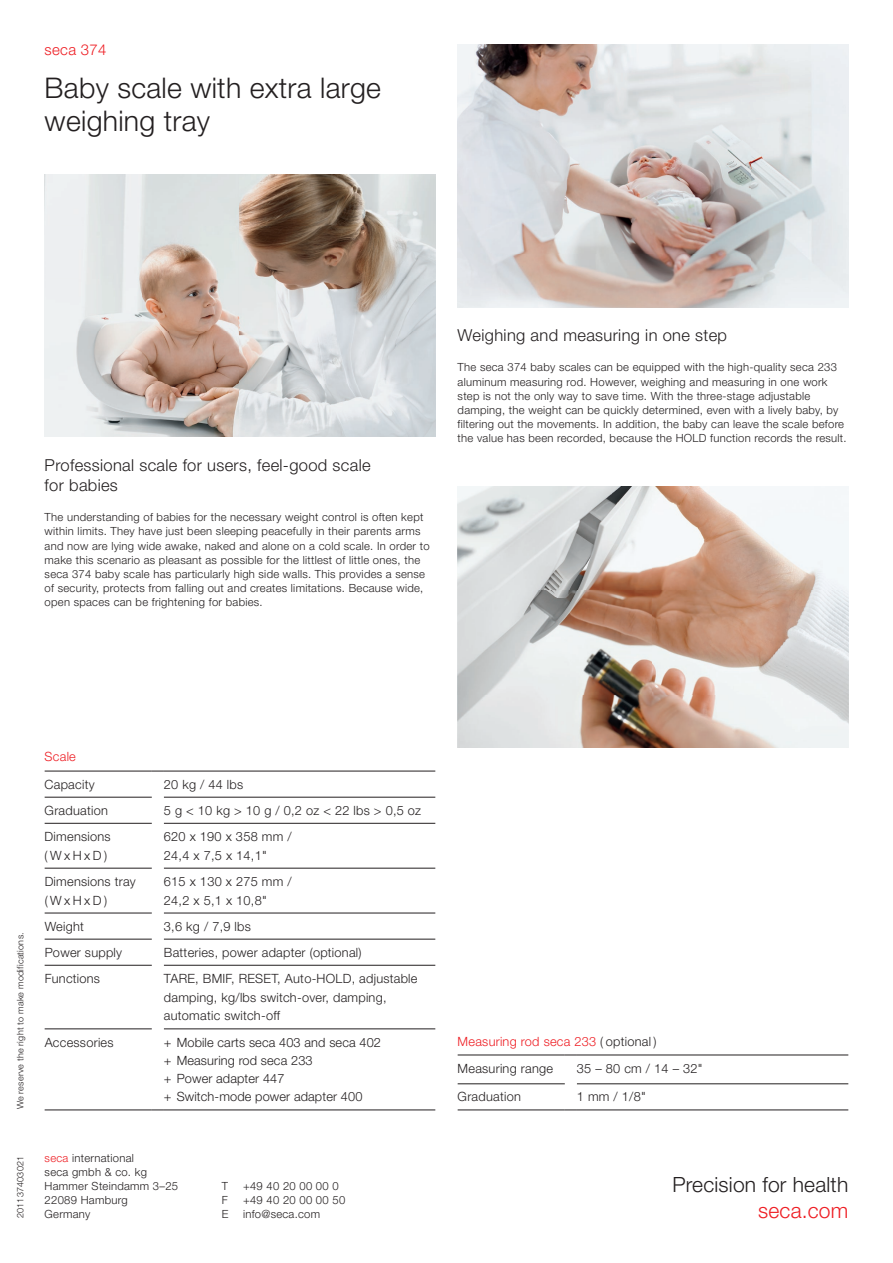
<style>
.page{position:relative;width:893px;height:1263px;background:#fff}
.page>*{position:absolute;margin:0;border:0;box-sizing:border-box;transform-origin:0 0}
.t1{font:300 28.5px/32.7px "secaglobal";letter-spacing:.01em;color:#231f20}
.t2{font:300 21px "secaglobal";letter-spacing:.01em;color:#231f20}
.t3{font:300 21px "secaglobal";letter-spacing:.01em;color:#ee1d23}
.t4{font:300 16.5px/20.7px "secaglobal";letter-spacing:.02em;color:#231f20}
.t5{font:300 15px "secaglobal";letter-spacing:.02em;color:#ee1d23}
.t6{font:300 12.75px/18.8px "secaglobal";letter-spacing:.02em;color:#231f20}
.t7{font:300 12.75px "secaglobal";letter-spacing:.02em;color:#ee1d23}
.t8{font:300 11.25px/14.1px "secaglobal";letter-spacing:.025em;color:#231f20}
.t9{font:300 9px "secaglobal";letter-spacing:.025em;color:#231f20}
.s1{color:#ee1d23}
</style>
<div class="page">
<img style="left:458px;top:45px;width:390px;height:262px">
<img style="left:458px;top:486px;width:390px;height:261px">
<hr style="left:45px;top:797px;width:107px;height:1px;background:#231f20">
<hr style="left:164px;top:797px;width:271px;height:1px;background:#231f20">
<hr style="left:45px;top:823px;width:107px;height:1px;background:#231f20">
<hr style="left:164px;top:823px;width:271px;height:1px;background:#231f20">
<hr style="left:45px;top:868px;width:107px;height:1px;background:#231f20">
<hr style="left:164px;top:868px;width:271px;height:1px;background:#231f20">
<hr style="left:45px;top:913px;width:107px;height:1px;background:#231f20">
<hr style="left:164px;top:913px;width:271px;height:1px;background:#231f20">
<hr style="left:45px;top:939px;width:107px;height:1px;background:#231f20">
<hr style="left:164px;top:939px;width:271px;height:1px;background:#231f20">
<hr style="left:45px;top:965px;width:107px;height:1px;background:#231f20">
<hr style="left:164px;top:965px;width:271px;height:1px;background:#231f20">
<hr style="left:45px;top:1028px;width:107px;height:1px;background:#231f20">
<hr style="left:164px;top:1028px;width:271px;height:1px;background:#231f20">
<hr style="left:45px;top:1110px;width:107px;height:1px;background:#231f20">
<svg style="left:152px;top:1110px;width:12px;height:1px"></svg>
<hr style="left:164px;top:1110px;width:271px;height:1px;background:#231f20">
<hr style="left:45px;top:771px;width:107px;height:1px;background:#231f20">
<svg style="left:152px;top:771px;width:12px;height:1px"></svg>
<hr style="left:164px;top:771px;width:271px;height:1px;background:#231f20">
<img style="left:45px;top:174px;width:390px;height:263px">
<hr style="left:458px;top:1055px;width:107px;height:1px;background:#231f20">
<svg style="left:565px;top:1055px;width:12px;height:1px"></svg>
<hr style="left:577px;top:1055px;width:271px;height:1px;background:#231f20">
<hr style="left:458px;top:1083px;width:107px;height:1px;background:#231f20">
<hr style="left:577px;top:1083px;width:271px;height:1px;background:#231f20">
<hr style="left:458px;top:1110px;width:107px;height:1px;background:#231f20">
<svg style="left:565px;top:1110px;width:12px;height:1px"></svg>
<hr style="left:577px;top:1110px;width:271px;height:1px;background:#231f20">
<h3 class="t5" style="left:45px;top:41px;width:63px">seca 374</h3>
<h1 class="t1" style="left:45px;top:72px;width:338px">Baby scale with extra large weighing tray</h1>
<h3 class="t4" style="left:45px;top:455px;width:327px">Professional scale for users, feel-good scale for babies</h3>
<p class="t8" style="left:45px;top:510px;width:387px">The understanding of babies for the necessary weight control is often kept within limits. They have just been sleeping peacefully in their parents arms and now are lying wide awake, naked and alone on a cold scale. In order to make this scenario as pleasant as possible for the littlest of little ones, the seca 374 baby scale has particularly high side walls. This provides a sense of security, protects from falling out and creates limitations. Because wide, open spaces can be frightening for babies.</p>
<h3 class="t4" style="left:458px;top:325px;width:271px">Weighing and measuring in one step</h3>
<p class="t8" style="left:458px;top:361px;width:390px">The seca 374 baby scales can be equipped with the high-quality seca 233 aluminum measuring rod. However, weighing and measuring in one work step is not the only way to save time. With the three-stage adjustable damping, the weight can be quickly determined, even with a lively baby, by filtering out the movements. In addition, the baby can leave the scale before the value has been recorded, because the HOLD function records the result.</p>
<p class="t9" style="left:15px;top:1109px;width:178px;rotate:-90deg">We reserve the right to make modifications.</p>
<p class="t9" style="left:15px;top:1218px;width:64px;rotate:-90deg">201137403021</p>
<p class="t7" style="left:45px;top:749px;width:33px">Scale</p>
<p class="t6" style="left:45px;top:775px;width:51px">Capacity</p>
<p class="t6" style="left:164px;top:775px;width:81px">20 kg / 44 lbs</p>
<p class="t6" style="left:45px;top:801px;width:65px">Graduation</p>
<p class="t6" style="left:164px;top:801px;width:259px">5 g &lt; 10 kg &gt; 10 g / 0,2 oz &lt; 22 lbs &gt; 0,5 oz</p>
<p class="t6" style="left:45px;top:827px;width:68px">Dimensions (WxHxD)</p>
<p class="t6" style="left:164px;top:827px;width:129px">620 x 190 x 358 mm /<br>24,4 x 7,5 x 14,1"</p>
<p class="t6" style="left:45px;top:872px;width:93px">Dimensions tray (WxHxD)</p>
<p class="t6" style="left:164px;top:872px;width:129px">615 x 130 x 275 mm /<br>24,2 x 5,1 x 10,8"</p>
<p class="t6" style="left:45px;top:917px;width:41px">Weight</p>
<p class="t6" style="left:164px;top:917px;width:88px">3,6 kg / 7,9 lbs</p>
<p class="t6" style="left:45px;top:943px;width:79px">Power supply</p>
<p class="t6" style="left:164px;top:943px;width:199px">Batteries, power adapter (optional)</p>
<p class="t6" style="left:45px;top:969px;width:57px">Functions</p>
<p class="t6" style="left:164px;top:969px;width:255px">TARE, BMIF, RESET, Auto-HOLD, adjustable damping, kg/lbs switch-over, damping, automatic switch-off</p>
<p class="t6" style="left:45px;top:1033px;width:70px">Accessories</p>
<p class="t6" style="left:164px;top:1033px;width:219px;line-height:18.3px">+ Mobile carts seca 403 and seca 402 + Measuring rod seca 233<br>+ Power adapter 447<br>+ Switch-mode power adapter 400</p>
<p class="t8" style="left:45px;top:1151px;width:135px"><span class="s1">seca</span> international<br>seca gmbh &amp; co. kg<br>Hammer Steindamm 3–25<br>22089 Hamburg</p>
<p class="t8" style="left:45px;top:1207px;width:47px">Germany</p>
<p class="t8" style="left:222px;top:1179px;width:8px">T</p>
<p class="t8" style="left:243px;top:1179px;width:97px">+49 40 20 00 00 0</p>
<p class="t8" style="left:222px;top:1193px;width:8px">F</p>
<p class="t8" style="left:243px;top:1193px;width:104px">+49 40 20 00 00 50</p>
<p class="t8" style="left:222px;top:1207px;width:8px">E</p>
<p class="t8" style="left:243px;top:1207px;width:79px">info@seca.com</p>
<p class="t6" style="left:458px;top:1029px;width:200px;line-height:26.1px"><span class="s1">Measuring rod seca 233</span> ( optional )<br>Measuring range</p>
<p class="t6" style="left:577px;top:1059px;width:127px">35 – 80 cm / 14 – 32"</p>
<p class="t6" style="left:458px;top:1088px;width:65px">Graduation</p>
<p class="t6" style="left:577px;top:1088px;width:70px">1 mm / 1/8"</p>
<h2 class="t2" style="left:672px;top:1172px;width:177px">Precision for health</h2>
<h2 class="t3" style="left:758px;top:1199px;width:92px">seca.com</h2>
</div>
